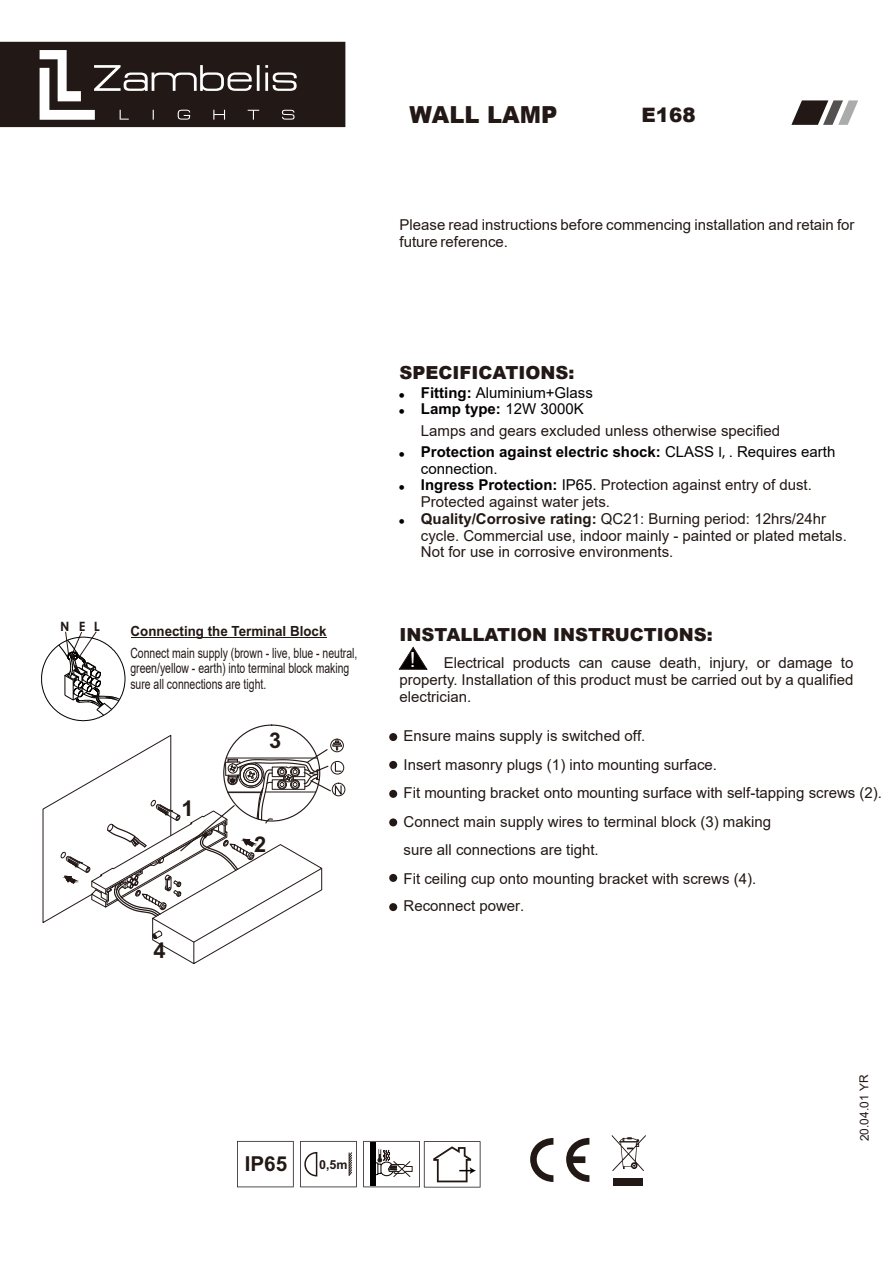
<style>
.page{position:relative;width:893px;height:1263px;background:#fff}
.page>*{position:absolute;margin:0;border:0;box-sizing:border-box;transform-origin:0 0}
.t1{font:900 23.4px "Arial";color:#221815;scale:.96 1}
.t2{font:700 21.75px "Arial";color:#221815}
.t3{font:20.85px "Arial";color:#fff}
.t4{font:700 20.55px "Arial";color:#221815}
.t5{font:900 19.8px "Arial";color:#221815}
.t6{font:900 18px "Arial";color:#221815}
.t7{font:15px/28.3px "Arial";color:#221815}
.t8{font:700 15px/16.8px "Arial";color:#040000}
.t9{font:15px/16.8px "Arial";color:#040000}
.t10{font:15px "Arial";color:#231815}
.t11{font:14.1px/15.8px "Arial";color:#221815;scale:.74 1}
.t12{font:700 14.1px "Arial";color:#221815;scale:.95 1}
.t13{font:600 12.9px "Avant Garde IT Cby BT";color:#221815}
.t14{font:700 12.45px "Arial";color:#221815}
.t15{font:12px "Arial";letter-spacing:-.01em;color:#221815}
.s1{font-weight:700}
.s2{font-weight:400}
.s3{font-family:"Myriad Pro";font-weight:400}
.s4{font-weight:400;color:#231815}
</style>
<div class="page">
<div style="left:0;top:43px;width:345px;height:83px;background:#221815"></div>
<div style="left:0;top:42px;width:345px;height:85px;border:2px solid #221815"></div>
<svg style="left:399px;top:647px;width:28px;height:23px"></svg>
<svg style="left:566px;top:1138px;width:23px;height:44px"></svg>
<svg style="left:530px;top:1138px;width:23px;height:44px"></svg>
<div style="left:614px;top:1178px;width:29px;height:7px;background:#221815"></div>
<svg style="left:612px;top:1135px;width:34px;height:36px"></svg>
<svg style="left:300px;top:1141px;width:57px;height:46px"></svg>
<svg style="left:237px;top:1141px;width:57px;height:46px"></svg>
<svg style="left:40px;top:50px;width:257px;height:70px"></svg>
<svg style="left:791px;top:100px;width:67px;height:25px"></svg>
<div style="left:389px;top:761px;width:8px;height:8px;background:#221815;border-radius:50%"></div>
<div style="left:389px;top:733px;width:8px;height:8px;background:#221815;border-radius:50%"></div>
<div style="left:389px;top:790px;width:8px;height:8px;background:#221815;border-radius:50%"></div>
<div style="left:389px;top:818px;width:8px;height:8px;background:#221815;border-radius:50%"></div>
<div style="left:389px;top:874px;width:8px;height:8px;background:#221815;border-radius:50%"></div>
<div style="left:389px;top:903px;width:8px;height:8px;background:#221815;border-radius:50%"></div>
<hr style="left:131px;top:637px;width:195px;height:1px;background:#221815">
<svg style="left:41px;top:631px;width:84px;height:90px"></svg>
<div style="left:332px;top:783px;width:13px;height:13px;border:1px solid #231815;border-radius:50%"></div>
<svg style="left:42px;top:734px;width:302px;height:230px"></svg>
<svg style="left:363px;top:1141px;width:117px;height:46px"></svg>
<h1 class="t1" style="left:409px;top:98px;width:156px">WALL LAMP</h1>
<h3 class="t5" style="left:642px;top:100px;width:56px">E168</h3>
<p class="t7" style="left:400px;top:216px;width:456px;line-height:16.8px">Please read instructions before commencing installation and retain for future reference.</p>
<p class="t13" style="left:60px;top:618px;width:41px">NEL</p>
<p class="t12" style="left:131px;top:623px;width:208px">Connecting the Terminal Block</p>
<p class="t11" style="left:130px;top:645px;width:308px">Connect main supply (brown - live, blue - neutral, green/yellow - earth) into terminal block making sure all connections are tight.</p>
<h2 class="t2" style="left:182px;top:796px;width:14px">1</h2>
<h2 class="t2" style="left:269px;top:727px;width:14px">3</h2>
<h2 class="t2" style="left:254px;top:831px;width:14px">2</h2>
<h2 class="t2" style="left:153px;top:938px;width:14px">4</h2>
<p class="t6" style="left:400px;top:360px;width:176px">SPECIFICATIONS:</p>
<p class="t9" style="left:421px;top:384px;width:174px"><span class="s1">Fitting:</span> Aluminium+Glass<br><span class="s1">Lamp type:</span> 12W 3000K</p>
<p class="t8" style="left:421px;top:443px;width:416px">Protection against electric shock: <span class="s2">CLASS</span> <span class="s3">I,</span> <span class="s2">. Requires earth connection.<br></span>Ingress Protection: <span class="s2">IP65.</span> <span class="s4">Protection against entry of dust.</span></p>
<p class="t7" style="left:421px;top:510px;width:427px;line-height:16.8px"><span class="s1">Quality/Corrosive rating:</span> QC21: Burning period: 12hrs/24hr cycle. Commercial use, indoor mainly - painted or plated metals.<br>Not for use in corrosive environments.</p>
<p class="t7" style="left:421px;top:416px;width:361px">Lamps and gears excluded unless otherwise specified</p>
<p class="t10" style="left:421px;top:492px;width:191px">Protected against water jets.</p>
<p class="t6" style="left:400px;top:622px;width:315px">INSTALLATION INSTRUCTIONS:</p>
<h3 class="t3" style="left:410px;top:645px;width:7px">!</h3>
<p class="t7" style="left:400px;top:654px;width:455px;line-height:16.8px;text-align:justify;text-indent:44px">Electrical products can cause death, injury, or damage to property. Installation of this product must be carried out by a qualified electrician.</p>
<p class="t7" style="left:404px;top:721px;width:480px">Ensure mains supply is switched off.<br>Insert masonry plugs (1) into mounting surface.<br>Fit mounting bracket onto mounting surface with self-tapping screws (2).<br>Connect main supply wires to terminal block (3) making<br>sure all connections are tight.<br>Fit ceiling cup onto mounting bracket with screws (4).<br>Reconnect power.</p>
<h3 class="t4" style="left:245px;top:1152px;width:44px">IP65</h3>
<p class="t14" style="left:319px;top:1157px;width:30px">0,5m</p>
<p class="t15" style="left:856px;top:1141px;width:68px;rotate:-90deg">20.04.01 YR</p>
</div>
